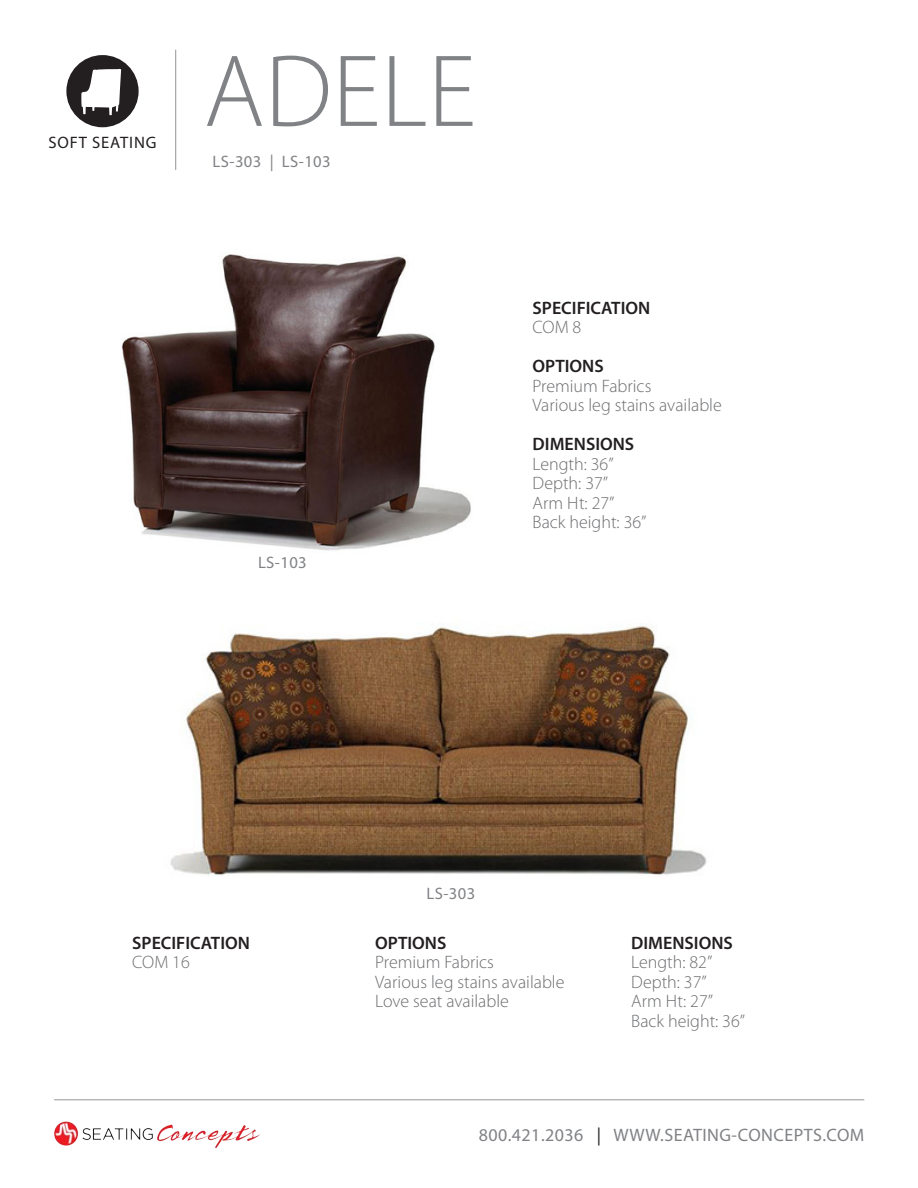
<style>
.page{position:relative;width:918px;height:1188px;background:#fff}
.page>*{position:absolute;margin:0;border:0;box-sizing:border-box;transform-origin:0 0}
.t1{font:300 103.5px "Myriad Pro";letter-spacing:.005em;color:#808285}
.Spec_information{font:300 18px "Myriad Pro";color:#6c6d70}
.Spec_titles{font:600 18px "Myriad Pro";color:#231f20}
.t2{font:18px "Myriad Pro";letter-spacing:.025em;color:#808285}
.t3{font:16.65px "Myriad Pro";letter-spacing:.025em;color:#808285}
.t4{font:16.65px "Myriad Pro";letter-spacing:.055em;color:#231f20}
.s1{color:#231f20}
</style>
<div class="page">
<hr style="left:175px;top:50px;width:1px;height:120px;background:#939598">
<hr style="left:54px;top:1099px;width:810px;height:1px;background:#939598">
<img style="left:54px;top:1121px;width:206px;height:28px">
<div style="left:66px;top:55px;width:73px;height:72px;background:#231f20;border-radius:50%"></div>
<svg style="left:81px;top:69px;width:40px;height:46px"></svg>
<img style="left:170px;top:626px;width:537px;height:250px">
<img style="left:121px;top:254px;width:350px;height:297px">
<p class="t4" style="left:48px;top:133px;width:110px">SOFT SEATING</p>
<p class="t1" style="left:204px;top:29px;width:274px">ADELE</p>
<p class="t3" style="left:213px;top:151px;width:120px">LS-303 | LS-103</p>
<p class="t3" style="left:258px;top:552px;width:50px">LS-103</p>
<p class="Spec_titles" style="left:533px;top:296px;width:119px">SPECIFICATION</p>
<p class="Spec_information" style="left:533px;top:316px;width:50px">COM 8</p>
<p class="Spec_titles" style="left:533px;top:355px;width:73px">OPTIONS</p>
<p class="Spec_information" style="left:533px;top:375px;width:120px">Premium Fabrics</p>
<p class="Spec_information" style="left:533px;top:394px;width:191px">Various leg stains available</p>
<p class="Spec_titles" style="left:533px;top:433px;width:103px">DIMENSIONS</p>
<p class="Spec_information" style="left:533px;top:453px;width:83px">Length: 36”</p>
<p class="Spec_information" style="left:533px;top:472px;width:77px">Depth: 37”</p>
<p class="Spec_information" style="left:533px;top:492px;width:83px">Arm Ht: 27”</p>
<p class="Spec_information" style="left:533px;top:511px;width:115px">Back height: 36”</p>
<p class="t3" style="left:426px;top:883px;width:50px">LS-303</p>
<p class="Spec_titles" style="left:132px;top:931px;width:119px">SPECIFICATION</p>
<p class="Spec_information" style="left:132px;top:951px;width:59px">COM 16</p>
<p class="Spec_titles" style="left:375px;top:931px;width:73px">OPTIONS</p>
<p class="Spec_information" style="left:375px;top:951px;width:120px">Premium Fabrics</p>
<p class="Spec_information" style="left:375px;top:971px;width:191px">Various leg stains available</p>
<p class="Spec_information" style="left:375px;top:990px;width:135px">Love seat available</p>
<p class="Spec_titles" style="left:631px;top:931px;width:103px">DIMENSIONS</p>
<p class="Spec_information" style="left:631px;top:951px;width:83px">Length: 82”</p>
<p class="Spec_information" style="left:631px;top:971px;width:77px">Depth: 37”</p>
<p class="Spec_information" style="left:631px;top:990px;width:83px">Arm Ht: 27”</p>
<p class="Spec_information" style="left:631px;top:1010px;width:115px">Back height: 36”</p>
<p class="t2" style="left:479px;top:1124px;width:387px">800.421.2036 <span class="s1">|</span> WWW.SEATING-CONCEPTS.COM</p>
</div>
